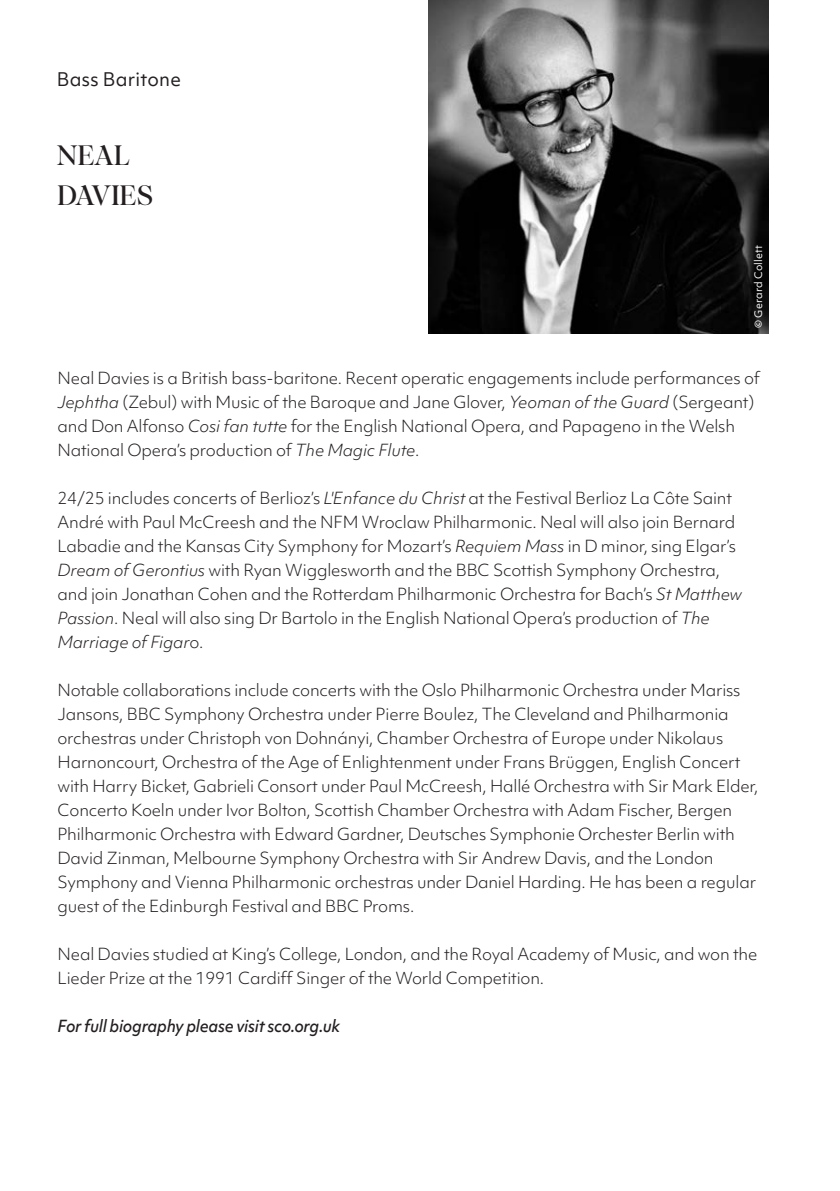
<style>
.page{position:relative;width:840px;height:1191px;background:#fff}
.page>*{position:absolute;margin:0;border:0;box-sizing:border-box;transform-origin:0 0}
.Circular__Book___27pt{font:500 28px/40px "PP Pangaia";letter-spacing:.01em;color:#231f20}
.t1{font:18px "Objektiv Mk 1";letter-spacing:.01em;color:#231f20}
.t2{font:300 16px/24px "Objektiv Mk 1";letter-spacing:-.01em;color:#231f20}
.t3{font:italic 500 16px "Objektiv Mk 1";letter-spacing:-.02em;color:#231f20;scale:.95 1}
.Circular__Book___27pt-2{font:10px "Objektiv Mk 1";letter-spacing:.015em;color:#fff}
.s1{font-style:italic}
</style>
<div class="page">
<img style="left:428px;top:0;width:340px;height:333px">
<p class="t1" style="left:57px;top:66px;width:126px">Bass Baritone</p>
<p class="Circular__Book___27pt" style="left:57px;top:134px;width:97px">NEAL<br>DAVIES</p>
<p class="Circular__Book___27pt-2" style="left:751px;top:327px;width:84px;rotate:-90deg">© Gerard Collett</p>
<p class="t2" style="left:57px;top:366px;width:703px">Neal Davies is a British bass-baritone. Recent operatic engagements include performances of <span class="s1">Jephtha</span> (Zebul) with Music of the Baroque and Jane Glover, <span class="s1">Yeoman of the Guard</span> (Sergeant) and Don Alfonso <span class="s1">Cosi fan tutte</span> for the English National Opera, and Papageno in the Welsh National Opera’s production of <span class="s1">The Magic Flute</span>.</p>
<p class="t2" style="left:57px;top:486px;width:685px">24/25 includes concerts of Berlioz’s <span class="s1">L'Enfance du Christ</span> at the Festival Berlioz La Côte Saint André with Paul McCreesh and the NFM Wroclaw Philharmonic. Neal will also join Bernard Labadie and the Kansas City Symphony for Mozart’s <span class="s1">Requiem Mass</span> in D minor, sing Elgar’s <span class="s1">Dream of Gerontius</span> with Ryan Wigglesworth and the BBC Scottish Symphony Orchestra, and join Jonathan Cohen and the Rotterdam Philharmonic Orchestra for Bach’s <span class="s1">St Matthew Passion</span>. Neal will also sing Dr Bartolo in the English National Opera’s production of <span class="s1">The Marriage of Figar</span>o.</p>
<p class="t2" style="left:57px;top:678px;width:702px">Notable collaborations include concerts with the Oslo Philharmonic Orchestra under Mariss Jansons, BBC Symphony Orchestra under Pierre Boulez, The Cleveland and Philharmonia orchestras under Christoph von Dohnányi, Chamber Orchestra of Europe under Nikolaus Harnoncourt, Orchestra of the Age of Enlightenment under Frans Brüggen, English Concert with Harry Bicket, Gabrieli Consort under Paul McCreesh, Hallé Orchestra with Sir Mark Elder, Concerto Koeln under Ivor Bolton, Scottish Chamber Orchestra with Adam Fischer, Bergen Philharmonic Orchestra with Edward Gardner, Deutsches Symphonie Orchester Berlin with David Zinman, Melbourne Symphony Orchestra with Sir Andrew Davis, and the London Symphony and Vienna Philharmonic orchestras under Daniel Harding. He has been a regular guest of the Edinburgh Festival and BBC Proms.</p>
<p class="t2" style="left:57px;top:942px;width:700px">Neal Davies studied at King’s College, London, and the Royal Academy of Music, and won the<br>Lieder Prize at the 1991 Cardiff Singer of the World Competition.</p>
<p class="t3" style="left:57px;top:1015px;width:299px">For full biography please visit sco.org.uk</p>
</div>
